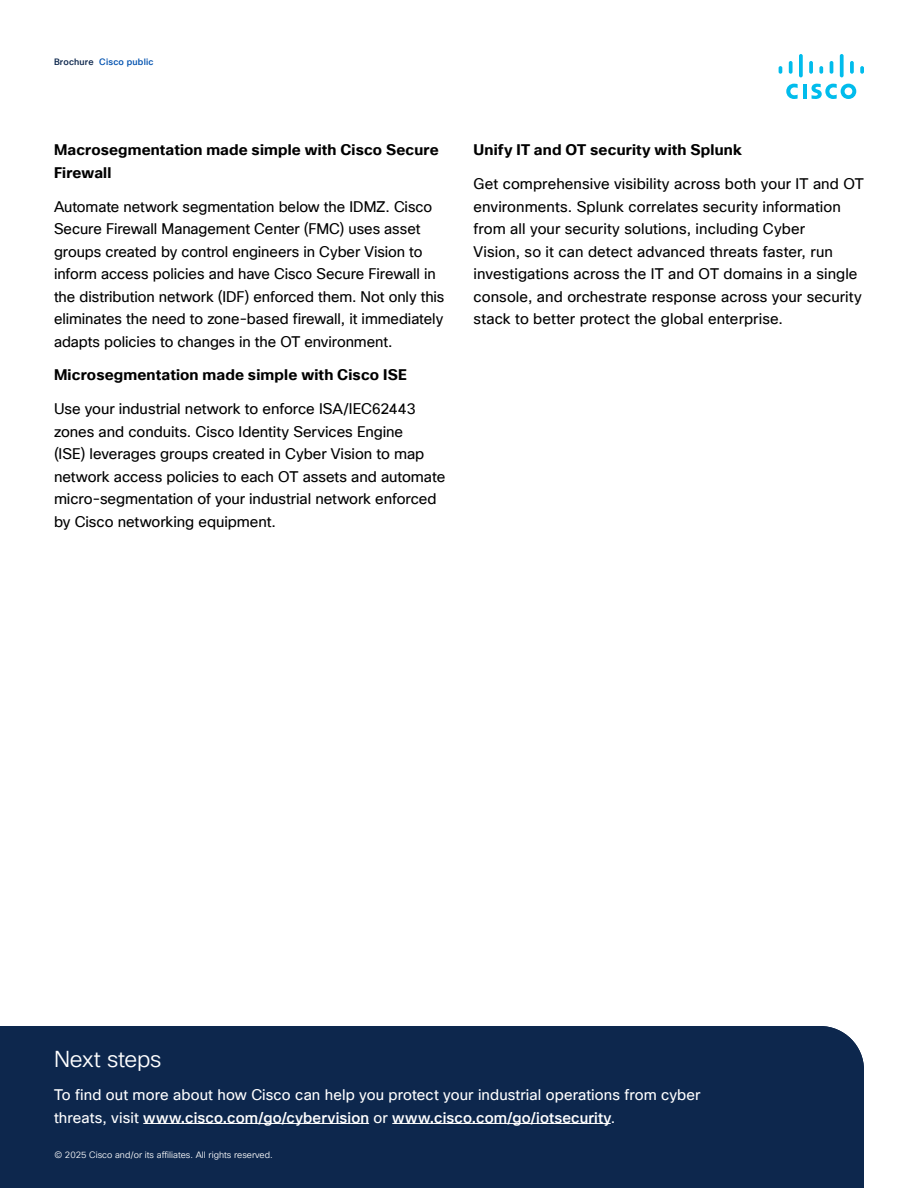
<style>
.page{position:relative;width:918px;height:1188px;background:#fff}
.page>*{position:absolute;margin:0;border:0;box-sizing:border-box;transform-origin:0 0}
.Body_Title_White{font:22.5px "Cisco Sans TT Light";letter-spacing:-.01em;color:#fff}
.Body{font:15px/22.5px "Cisco Sans TT";letter-spacing:-.005em;color:#000}
.Body_White{font:15px/22.5px "Cisco Sans TT";letter-spacing:.005em;color:#fff}
.Body-2{font:700 15px/22.5px "Cisco Sans TT";letter-spacing:.01em;color:#000}
.t1{font:9px "Cisco Sans TT Light";color:#fff}
.t2{font:500 9px "Cisco Sans TT";letter-spacing:.02em;color:#0051af}
.s1{color:#0d274d}
.s2{font-weight:500}
</style>
<div class="page">
<svg style="left:812px;top:84px;width:44px;height:15px"></svg>
<hr style="left:803px;top:84px;width:3px;height:15px;background:#01bcec">
<svg style="left:786px;top:84px;width:12px;height:15px"></svg>
<svg style="left:860px;top:66px;width:4px;height:8px"></svg>
<svg style="left:850px;top:61px;width:4px;height:13px"></svg>
<svg style="left:840px;top:54px;width:4px;height:23px"></svg>
<svg style="left:830px;top:61px;width:3px;height:13px"></svg>
<svg style="left:819px;top:66px;width:4px;height:8px"></svg>
<svg style="left:809px;top:61px;width:4px;height:13px"></svg>
<svg style="left:799px;top:54px;width:4px;height:23px"></svg>
<svg style="left:789px;top:61px;width:4px;height:13px"></svg>
<svg style="left:779px;top:66px;width:3px;height:8px"></svg>
<div style="left:0;top:1026px;width:864px;height:162px;background:#0d274d"></div>
<hr style="left:143px;top:1123px;width:226px;height:1px;background:#fff">
<hr style="left:392px;top:1123px;width:219px;height:1px;background:#fff">
<p class="t2" style="left:54px;top:56px;width:101px"><span class="s1">Brochure</span> Cisco public</p>
<p class="Body-2" style="left:54px;top:139px;width:386px">Macrosegmentation made simple with Cisco Secure<br>Firewall</p>
<p class="Body" style="left:54px;top:195px;width:392px">Automate network segmentation below the IDMZ. Cisco Secure Firewall Management Center (FMC) uses asset groups created by control engineers in Cyber Vision to inform access policies and have Cisco Secure Firewall in the distribution network (IDF) enforced them. Not only this eliminates the need to zone-based firewall, it immediately adapts policies to changes in the OT environment.</p>
<p class="Body-2" style="left:54px;top:364px;width:354px">Microsegmentation made simple with Cisco ISE</p>
<p class="Body" style="left:54px;top:398px;width:393px">Use your industrial network to enforce ISA/IEC62443 zones and conduits. Cisco Identity Services Engine<br>(ISE) leverages groups created in Cyber Vision to map network access policies to each OT assets and automate micro-segmentation of your industrial network enforced by Cisco networking equipment.</p>
<p class="Body-2" style="left:474px;top:139px;width:270px">Unify IT and OT security with Splunk</p>
<p class="Body" style="left:474px;top:173px;width:392px">Get comprehensive visibility across both your IT and OT environments. Splunk correlates security information from all your security solutions, including Cyber<br>Vision, so it can detect advanced threats faster, run investigations across the IT and OT domains in a single console, and orchestrate response across your security stack to better protect the global enterprise.</p>
<p class="Body_Title_White" style="left:54px;top:1044px;width:109px">Next steps</p>
<p class="Body_White" style="left:54px;top:1084px;width:648px">To find out more about how Cisco can help you protect your industrial operations from cyber threats, visit <span class="s2">www.cisco.com/go/cybervision</span> or <span class="s2">www.cisco.com/go/iotsecurity</span>.</p>
<p class="t1" style="left:54px;top:1149px;width:220px">© 2025 Cisco and/or its affiliates. All rights reserved.</p>
</div>
